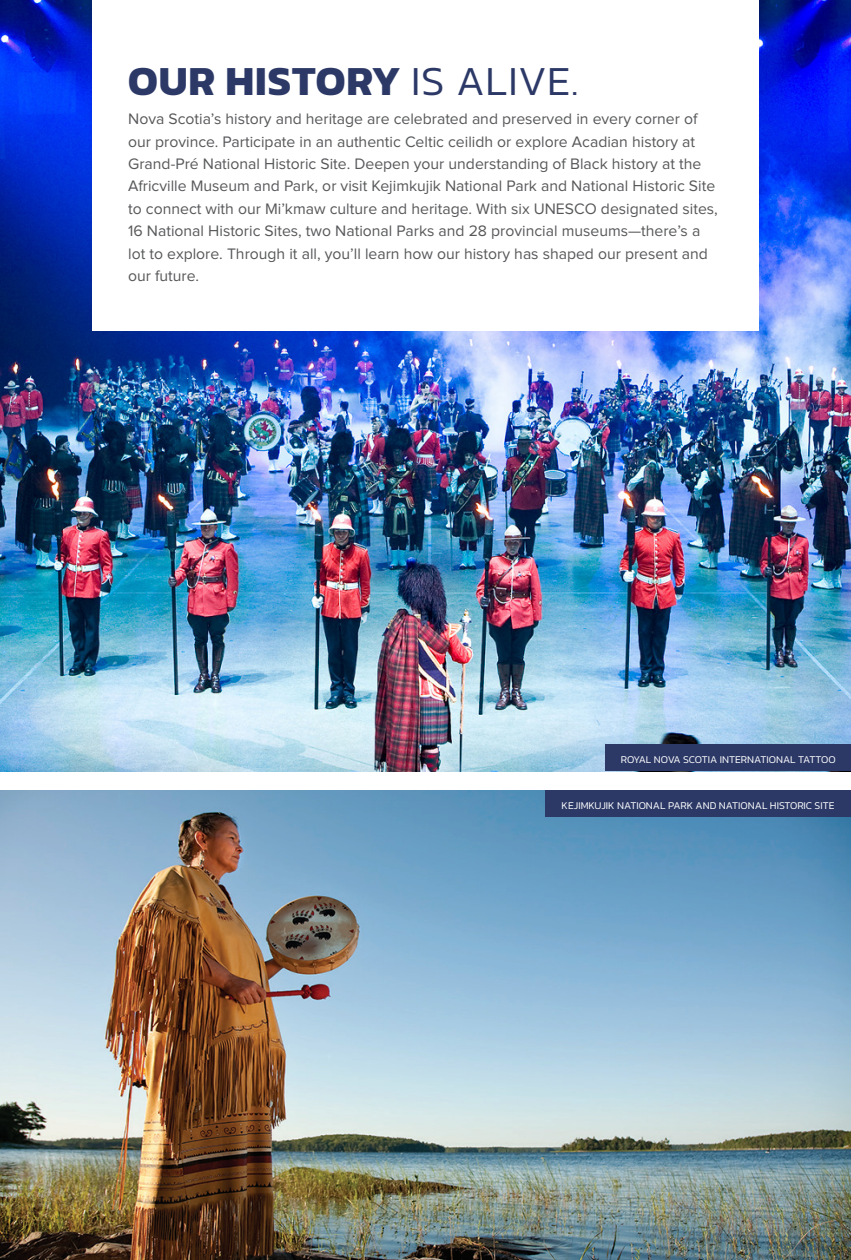
<style>
.page{position:relative;width:851px;height:1260px;background:#fff}
.page>*{position:absolute;margin:0;border:0;box-sizing:border-box;transform-origin:0 0}
.t1{font:700 42px "Kanit";letter-spacing:.02em;color:#2c3967}
.t2{font:15.75px/22.4px "Proxima Nova";color:#57585a}
.t3{font:300 10.5px "Kanit";color:#fff}
.s1{font-weight:300}
</style>
<div class="page">
<img style="left:0;top:790px;width:850px;height:470px">
<img style="left:0;top:0;width:850px;height:771px">
<div style="left:92px;top:0;width:667px;height:330px;background:#fff"></div>
<div style="left:605px;top:745px;width:245px;height:26px;background:#2c3967"></div>
<svg style="left:850px;top:376px;width:1px;height:27px"></svg>
<div style="left:546px;top:790px;width:304px;height:27px;background:#2c3967"></div>
<svg style="left:850px;top:630px;width:1px;height:26px"></svg>
<h1 class="t1" style="left:128px;top:49px;width:452px">OUR HISTORY <span class="s1">IS ALIVE.</span></h1>
<p class="t2" style="left:128px;top:108px;width:591px">Nova Scotia’s history and heritage are celebrated and preserved in every corner of our province. Participate in an authentic Celtic ceilidh or explore Acadian history at Grand-Pré National Historic Site. Deepen your understanding of Black history at the Africville Museum and Park, or visit Kejimkujik National Park and National Historic Site to connect with our Mi’kmaw culture and heritage. With six UNESCO designated sites, 16 National Historic Sites, two National Parks and 28 provincial museums—there’s a lot to explore. Through it all, you’ll learn how our history has shaped our present and our future.</p>
<p class="t3" style="left:621px;top:752px;width:216px">ROYAL NOVA SCOTIA INTERNATIONAL TATTOO</p>
<p class="t3" style="left:561px;top:798px;width:274px">KEJIMKUJIK NATIONAL PARK AND NATIONAL HISTORIC SITE</p>
</div>
